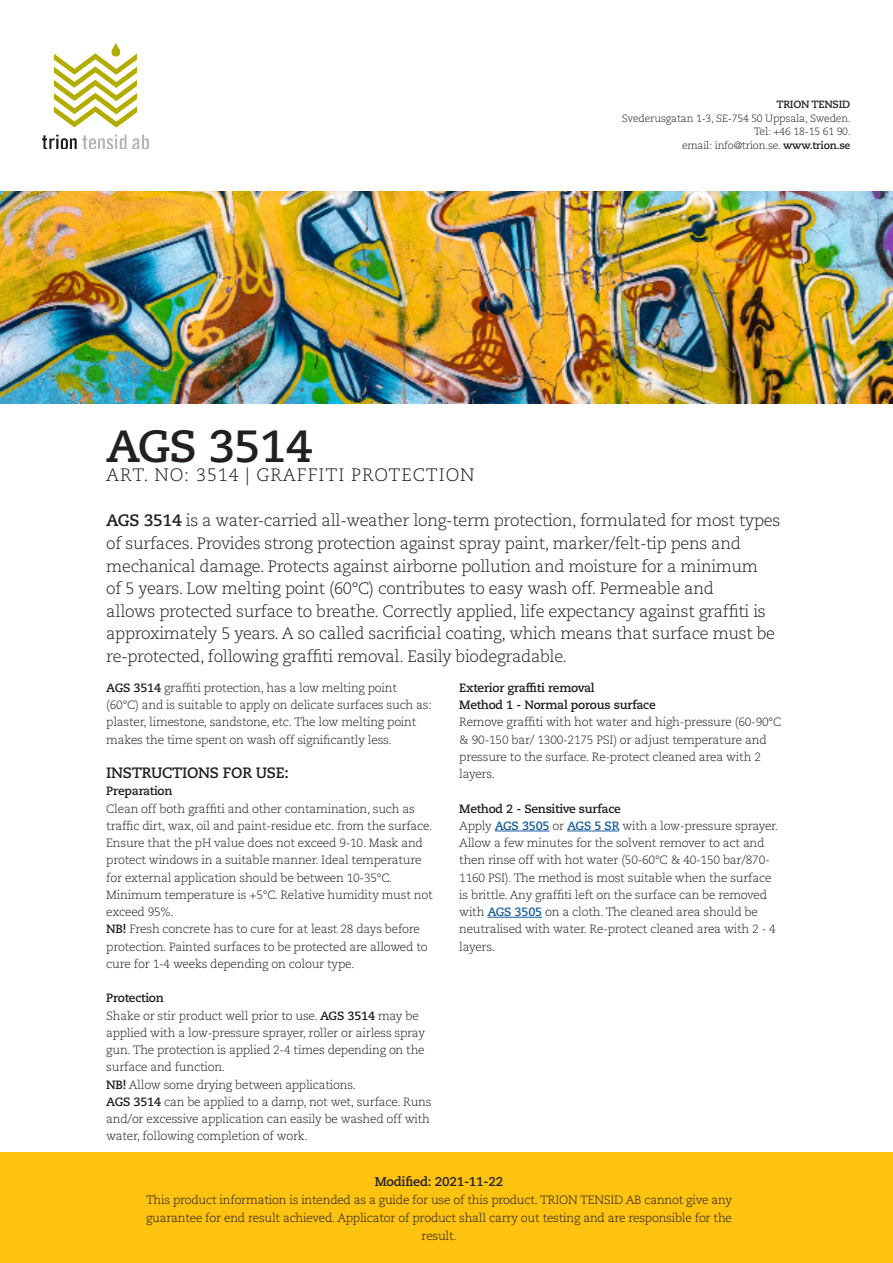
<style>
.page{position:relative;width:893px;height:1263px;background:#fff}
.page>*{position:absolute;margin:0;border:0;box-sizing:border-box;transform-origin:0 0}
.Rubrik{font:700 45px "Caecilia LT Std";letter-spacing:-.02em;color:#231f20}
.Rubrik-2{font:300 18px "Caecilia LT Std";letter-spacing:.05em;color:#231f20}
.Ingress{font:300 16.5px/22.5px "Caecilia LT Std";letter-spacing:-.02em;color:#231f20}
.Rubrik_2{font:700 15px "Caecilia LT Std";letter-spacing:-.02em;color:#231f20}
.t1{font:700 12.75px "Caecilia LT Std";letter-spacing:-.02em;color:#231f20}
.Brödtext{font:300 12px/17.2px "Caecilia LT Std";letter-spacing:-.02em;color:#231f20}
.Rubrik_3{font:300 12px/17.2px "Caecilia LT Std";letter-spacing:-.02em;color:#231f20}
.Rubrik_3-2{font:700 12px "Caecilia LT Std";letter-spacing:-.02em;color:#231f20}
.t2{font:300 10.5px "Caecilia LT Std";letter-spacing:-.02em;color:#231f20}
.t3{font:700 10.5px "Caecilia LT Std";letter-spacing:-.02em;color:#231f20}
.s1{font-weight:700}
.s2{font-weight:700;color:#175d9e}
</style>
<div class="page">
<div style="left:0;top:1152px;width:893px;height:111px;background:#fec210"></div>
<img style="left:0;top:191px;width:893px;height:213px">
<img style="left:43px;top:43px;width:106px;height:106px">
<hr style="left:495px;top:831px;width:54px;height:1px;background:#175d9e">
<hr style="left:567px;top:831px;width:52px;height:1px;background:#175d9e">
<hr style="left:487px;top:917px;width:55px;height:1px;background:#175d9e">
<p class="t3" style="left:776px;top:98px;width:76px">TRION TENSID</p>
<p class="t2" style="left:622px;top:112px;width:231px">Svederusgatan 1-3, SE-754 50 Uppsala, Sweden.</p>
<p class="t2" style="left:754px;top:126px;width:99px">Tel: +46 18-15 61 90.</p>
<p class="t2" style="left:682px;top:139px;width:170px">email: info@trion.se. <span class="s1">www.trion.se</span></p>
<p class="Rubrik" style="left:106px;top:420px;width:208px">AGS 3514</p>
<p class="Rubrik-2" style="left:106px;top:465px;width:370px">ART. NO: 3514 | GRAFFITI PROTECTION</p>
<p class="Ingress" style="left:106px;top:510px;width:675px"><span class="s1">AGS 3514</span> is a water-carried all-weather long-term protection, formulated for most types of surfaces. Provides strong protection against spray paint, marker/felt-tip pens and mechanical damage. Protects against airborne pollution and moisture for a minimum<br>of 5 years. Low melting point (60°C) contributes to easy wash off. Permeable and<br>allows protected surface to breathe. Correctly applied, life expectancy against graffiti is approximately 5 years. A so called sacrificial coating, which means that surface must be</p>
<p class="Ingress" style="left:106px;top:645px;width:462px">re-protected, following graffiti removal. Easily biodegradable.</p>
<p class="Brödtext" style="left:106px;top:679px;width:327px"><span class="s1">AGS 3514</span> graffiti protection, has a low melting point (60°C) and is suitable to apply on delicate surfaces such as: plaster, limestone, sandstone, etc. The low melting point makes the time spent on wash off significantly less.</p>
<p class="Rubrik_2" style="left:106px;top:764px;width:184px">INSTRUCTIONS FOR USE:</p>
<p class="Rubrik_3-2" style="left:106px;top:784px;width:68px">Preparation</p>
<p class="Brödtext" style="left:106px;top:800px;width:328px">Clean off both graffiti and other contamination, such as traffic dirt, wax, oil and paint-residue etc. from the surface.<br>Ensure that the pH value does not exceed 9-10. Mask and protect windows in a suitable manner. Ideal temperature for external application should be between 10-35°C.<br>Minimum temperature is +5°C. Relative humidity must not exceed 95%.</p>
<p class="Brödtext" style="left:106px;top:921px;width:323px"><span class="s1">NB!</span> Fresh concrete has to cure for at least 28 days before protection. Painted surfaces to be protected are allowed to cure for 1-4 weeks depending on colour type.</p>
<p class="Rubrik_3-2" style="left:106px;top:991px;width:59px">Protection</p>
<p class="Brödtext" style="left:106px;top:1007px;width:320px">Shake or stir product well prior to use. <span class="s1">AGS 3514</span> may be applied with a low-pressure sprayer, roller or airless spray gun. The protection is applied 2-4 times depending on the surface and function.</p>
<p class="Brödtext" style="left:106px;top:1076px;width:251px"><span class="s1">NB!</span> Allow some drying between applications.</p>
<p class="Brödtext" style="left:106px;top:1093px;width:327px"><span class="s1">AGS 3514</span> can be applied to a damp, not wet, surface. Runs and/or excessive application can easily be washed off with water, following completion of work.</p>
<p class="Rubrik_3-2" style="left:459px;top:680px;width:137px">Exterior graffiti removal</p>
<p class="Rubrik_3-2" style="left:459px;top:698px;width:198px">Method 1 - Normal porous surface</p>
<p class="Rubrik_3" style="left:459px;top:714px;width:324px">Remove graffiti with hot water and high-pressure (60-90°C &amp; 90-150 bar/ 1300-2175 PSI) or adjust temperature and pressure to the surface. Re-protect cleaned area with 2 layers.</p>
<p class="Rubrik_3-2" style="left:459px;top:801px;width:163px">Method 2 - Sensitive surface</p>
<p class="Rubrik_3" style="left:459px;top:817px;width:321px">Apply <span class="s2">AGS 3505</span> or <span class="s2">AGS 5 SR</span> with a low-pressure sprayer.<br>Allow a few minutes for the solvent remover to act and then rinse off with hot water (50-60°C &amp; 40-150 bar/870- 1160 PSI). The method is most suitable when the surface is brittle. Any graffiti left on the surface can be removed with <span class="s2">AGS 3505</span> on a cloth. The cleaned area should be neutralised with water. Re-protect cleaned area with 2 - 4 layers.</p>
<p class="t1" style="left:375px;top:1174px;width:130px">Modified: 2021-11-22</p>
<p class="Rubrik_3" style="left:146px;top:1191px;width:587px;line-height:18px;text-align:center">This product information is intended as a guide for use of this product. TRION TENSID AB cannot give any guarantee for end result achieved. Applicator of product shall carry out testing and are responsible for the result.</p>
</div>
